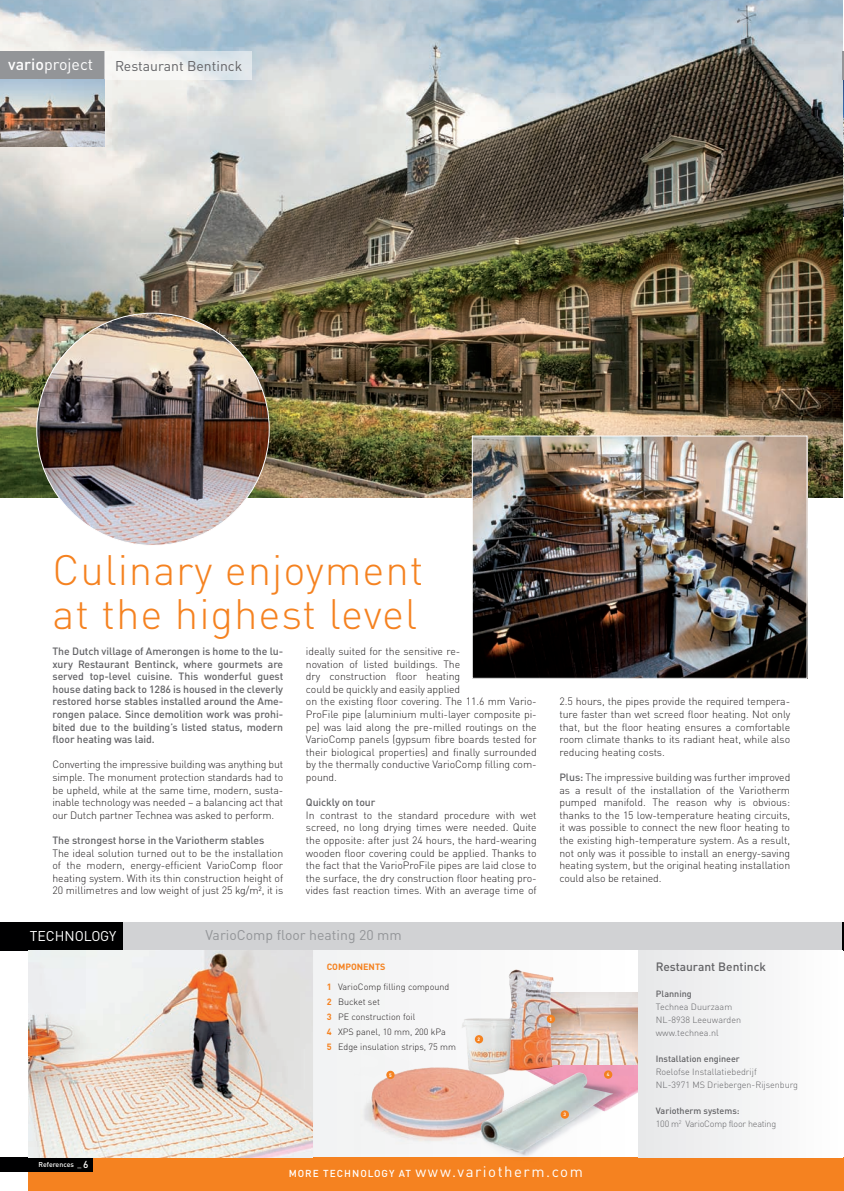
<style>
.page{position:relative;width:844px;height:1191px;background:#fff}
.page>*{position:absolute;margin:0;border:0;box-sizing:border-box;transform-origin:0 0}
.t1{font:300 42px/44px "DIN Pro";letter-spacing:.02em;color:#f58220}
.t2{font:16px "DIN Pro";color:#fff}
.t3{font:15px "DIN Pro";letter-spacing:.1em;color:#fff}
.t4{font:14px "DIN Pro";color:#939598}
.t5{font:14px "DIN Pro";color:#636366}
.t6{font:14px "DIN Pro";color:#fff}
.t7{font:500 12px "DIN Pro";color:#636366}
.t8{font:300 10.5px/12.6px "DIN Pro";letter-spacing:-.005em;color:#231f20;text-align:justify}
.t9{font:500 10.5px/12.6px "DIN Pro";letter-spacing:-.005em;color:#636366;text-align:justify}
.t10{font:300 9px/13px "DIN Pro";color:#636366}
.t11{font:300 9px/15px "DIN Pro";color:#231f20}
.t12{font:300 9px/13px "DIN Pro";letter-spacing:-.025em;color:#636366}
.t13{font:500 9px "DIN Pro";color:#636366}
.t14{font:700 9px "DIN Pro";color:#f58220}
.t15{font:500 7px "DIN Pro";color:#fff}
.t16{font:700 4.8px "DIN Pro";color:#fff}
.s1{font-weight:500}
.s2{font-weight:500;color:#636366}
.s3{font-weight:700;color:#f58220}
.s4{font-size:10px}
.s5{font-weight:500;font-size:10px}
</style>
<div class="page">
<img style="left:842px;top:79px;width:1px;height:138px">
<img style="left:0;top:0;width:842px;height:497px">
<div style="left:29px;top:922px;width:813px;height:28px;background:#d1d2d4"></div>
<div style="left:28px;top:950px;width:610px;height:207px;background:#f5f5f6"></div>
<div style="left:0;top:922px;width:123px;height:28px;background:#000001"></div>
<div style="left:28px;top:1157px;width:814px;height:34px;background:#f58220"></div>
<hr style="left:842px;top:1157px;width:1px;height:34px;background:#f58220">
<svg style="left:842px;top:51px;width:1px;height:28px"></svg>
<div style="left:0;top:51px;width:104px;height:28px;background:#939598"></div>
<svg style="left:104px;top:51px;width:148px;height:28px;fill:#eff0f0"></svg>
<div style="left:0;top:1157px;width:92px;height:14px;background:#000001"></div>
<img style="left:0;top:79px;width:104px;height:68px">
<img style="left:37px;top:313px;width:232px;height:232px;border-radius:116px">
<svg style="left:842px;top:922px;width:1px;height:28px"></svg>
<img style="left:473px;top:437px;width:332px;height:240px">
<div style="left:471px;top:435px;width:336px;height:244px;border:1px solid #fff"></div>
<img style="left:28px;top:950px;width:284px;height:207px">
<img style="left:608px;top:992px;width:30px;height:54px">
<img style="left:509px;top:969px;width:99px;height:77px">
<img style="left:462px;top:1014px;width:57px;height:32px">
<img style="left:364px;top:1067px;width:68px;height:74px">
<div style="left:546px;top:1015px;width:9px;height:8px;background:#f58220;border-radius:50%"></div>
<img style="left:432px;top:1046px;width:206px;height:111px">
<div style="left:560px;top:1110px;width:8px;height:8px;background:#f58220;border-radius:50%"></div>
<div style="left:474px;top:1035px;width:9px;height:8px;background:#f58220;border-radius:50%"></div>
<div style="left:638px;top:950px;width:204px;height:207px;background:#f2f3f4"></div>
<div style="left:386px;top:1071px;width:8px;height:8px;background:#f58220;border-radius:50%"></div>
<h2 class="t2" style="left:8px;top:52px;width:86px"><span class="s1">vario</span>project</h2>
<h3 class="t5" style="left:115px;top:55px;width:128px">Restaurant Bentinck</h3>
<h1 class="t1" style="left:52px;top:544px;width:372px">Culinary enjoyment at the highest level</h1>
<p class="t9" style="left:52px;top:644px;width:232px">The Dutch village of Amerongen is home to the lu&shy;xury Restaurant Bentinck, where gourmets are served top-level cuisine. This wonderful guest house dating back to 1286 is housed in the cleverly restored horse stables installed around the Ame&shy;rongen palace. Since demolition work was prohi&shy;bited due to the building’s listed status, modern floor heating was laid.</p>
<p class="t8" style="left:52px;top:757px;width:232px">Converting the impressive building was anything but simple. The monument protection standards had to be upheld, while at the same time, modern, susta&shy;inable technology was needed – a balancing act that our Dutch partner Technea was asked to perform.</p>
<p class="t9" style="left:52px;top:833px;width:213px">The strongest horse in the Variotherm stables</p>
<p class="t8" style="left:52px;top:845px;width:232px">The ideal solution turned out to be the installation of the modern, energy-efficient VarioComp floor heating system. With its thin construction height of 20 millimetres and low weight of just 25 kg/m², it is</p>
<p class="t8" style="left:306px;top:644px;width:232px;text-align:left">ideally suited for the sensitive re-<br>novation of listed buildings. The<br>dry construction floor heating<br>could be quickly and easily applied<br>on the existing floor covering. The 11.6 mm Vario-ProFile pipe (aluminium multi-layer composite pi&shy;pe) was laid along the pre-milled routings on the VarioComp panels (gypsum fibre boards tested for their biological properties) and finally surrounded by the thermally conductive VarioComp filling com&shy;pound.</p>
<p class="t9" style="left:306px;top:795px;width:71px">Quickly on tour</p>
<p class="t8" style="left:306px;top:808px;width:232px">In contrast to the standard procedure with wet screed, no long drying times were needed. Quite the opposite: after just 24 hours, the hard-wearing wooden floor covering could be applied. Thanks to the fact that the VarioProFile pipes are laid close to the surface, the dry construction floor heating pro&shy;vides fast reaction times. With an average time of</p>
<p class="t8" style="left:559px;top:694px;width:232px">2.5 hours, the pipes provide the required tempera&shy;ture faster than wet screed floor heating. Not only that, but the floor heating ensures a comfortable room climate thanks to its radiant heat, while also reducing heating costs.</p>
<p class="t8" style="left:559px;top:770px;width:232px"><span class="s2">Plus:</span> The impressive building was further improved as a result of the installation of the Variotherm pumped manifold. The reason why is obvious: thanks to the 15 low-temperature heating circuits, it was possible to connect the new floor heating to the existing high-temperature system. As a result, not only was it possible to install an energy-saving heating system, but the original heating installation could also be retained.</p>
<h3 class="t6" style="left:30px;top:925px;width:88px">TECHNOLOGY</h3>
<h3 class="t4" style="left:205px;top:924px;width:198px">VarioComp floor heating 20 mm</h3>
<p class="t14" style="left:326px;top:959px;width:60px">COMPONENTS</p>
<p class="t11" style="left:326px;top:978px;width:131px"><span class="s3">1</span> VarioComp filling compound<br><span class="s3">2</span> Bucket set<br><span class="s3">3</span> PE construction foil<br><span class="s3">4</span> XPS panel, 10 mm, 200 kPa<br><span class="s3">5</span> Edge insulation strips, 75 mm</p>
<p class="t16" style="left:389px;top:1071px;width:4px">5</p>
<p class="t16" style="left:477px;top:1035px;width:4px">2</p>
<p class="t16" style="left:549px;top:1015px;width:4px">1</p>
<p class="t16" style="left:563px;top:1110px;width:4px">3</p>
<p class="t16" style="left:606px;top:1070px;width:4px">4</p>
<p class="t7" style="left:655px;top:957px;width:112px">Restaurant Bentinck</p>
<p class="t13" style="left:655px;top:986px;width:37px">Planning</p>
<p class="t10" style="left:655px;top:999px;width:87px">Technea Duurzaam<br>NL-8938 Leeuwarden www.technea.nl</p>
<p class="t13" style="left:655px;top:1051px;width:85px">Installation engineer</p>
<p class="t10" style="left:655px;top:1064px;width:144px">Roelofse Installatiebedrijf<br>NL-3971 MS Driebergen-Rijsenburg</p>
<p class="t12" style="left:655px;top:1103px;width:122px"><span class="s1">Variotherm systems:<br></span>100 m<sup>2</sup> VarioComp floor heating</p>
<p class="t15" style="left:39px;top:1159px;width:51px">References _ <span class="s4">6</span></p>
<h3 class="t3" style="left:288px;top:1160px;width:296px"><span class="s5">MORE TECHNOLOGY AT</span> www.variotherm.com</h3>
</div>
